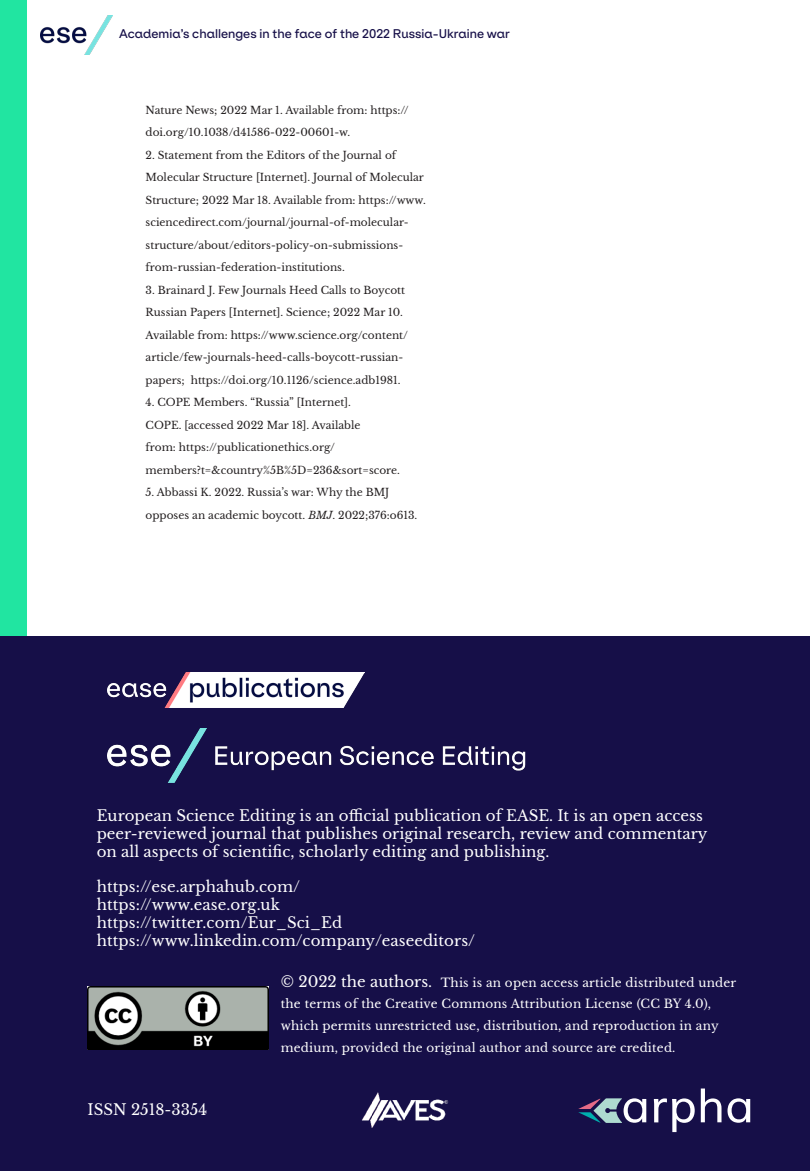
<style>
.page{position:relative;width:810px;height:1171px;background:#fff}
.page>*{position:absolute;margin:0;border:0;box-sizing:border-box;transform-origin:0 0}
.t1{font:15px/18px "Libre Baskerville";color:#fff}
.t2{font:12px/21.8px "Libre Baskerville";letter-spacing:.015em;color:#fff}
.t3{font:500 12px "ES Klarheit Kurrent";color:#160f48}
.t4{font:10.5px/22.5px "Libre Baskerville";color:#231f20}
.s1{font-style:italic}
.s2{font-size:15px}
</style>
<div class="page">
<div style="left:0;top:0;width:26px;height:1170px;background:#21e5a1"></div>
<div style="left:0;top:636px;width:810px;height:534px;background:#160f48"></div>
<img style="left:108px;top:672px;width:256px;height:35px">
<img style="left:108px;top:728px;width:418px;height:55px">
<svg style="left:578px;top:1098px;width:68px;height:24px"></svg>
<svg style="left:654px;top:1098px;width:41px;height:33px"></svg>
<svg style="left:701px;top:1088px;width:21px;height:33px"></svg>
<svg style="left:728px;top:1098px;width:22px;height:24px"></svg>
<img style="left:88px;top:986px;width:181px;height:63px">
<img style="left:362px;top:1092px;width:86px;height:36px">
<img style="left:40px;top:15px;width:73px;height:39px">
<p class="t3" style="left:119px;top:24px;width:392px">Academia’s challenges in the face of the 2022 Russia-Ukraine war</p>
<p class="t4" style="left:146px;top:99px;width:264px">Nature News; 2022 Mar 1. Available from: https:// doi.org/10.1038/d41586-022-00601-w.</p>
<p class="t4" style="left:146px;top:144px;width:282px">2. Statement from the Editors of the Journal of Molecular Structure [Internet]. Journal of Molecular Structure; 2022 Mar 18. Available from: https://www. sciencedirect.com/journal/journal-of-molecular&shy;structure/about/editors-policy-on-submissions&shy;from-russian-federation-institutions.</p>
<p class="t4" style="left:146px;top:279px;width:264px">3. Brainard J. Few Journals Heed Calls to Boycott Russian Papers [Internet]. Science; 2022 Mar 10.<br>Available from: https://www.science.org/content/ article/few-journals-heed-calls-boycott-russian&shy;papers; https://doi.org/10.1126/science.adb1981.</p>
<p class="t4" style="left:146px;top:391px;width:256px">4. COPE Members. “Russia” [Internet].<br>COPE. [accessed 2022 Mar 18]. Available<br>from: https://publicationethics.org/ members?t=&amp;country%5B%5D=236&amp;sort=score.</p>
<p class="t4" style="left:146px;top:481px;width:273px">5. Abbassi K. 2022. Russia’s war: Why the BMJ opposes an academic boycott. <span class="s1">BMJ</span>. 2022;376:o613.</p>
<p class="t1" style="left:97px;top:806px;width:612px">European Science Editing is an official publication of EASE. It is an open access peer-reviewed journal that publishes original research, review and commentary on all aspects of scientific, scholarly editing and publishing.</p>
<p class="t1" style="left:97px;top:877px;width:205px">https://ese.arphahub.com/</p>
<p class="t1" style="left:97px;top:895px;width:185px">https://www.ease.org.uk</p>
<p class="t1" style="left:97px;top:913px;width:247px">https://twitter.com/Eur_Sci_Ed</p>
<p class="t1" style="left:97px;top:931px;width:380px">https://www.linkedin.com/company/easeeditors/</p>
<p class="t2" style="left:281px;top:971px;width:457px"><span class="s2">© 2022 the authors.</span> This is an open access article distributed under the terms of the Creative Commons Attribution License (CC BY 4.0), which permits unrestricted use, distribution, and reproduction in any medium, provided the original author and source are credited.</p>
<p class="t1" style="left:88px;top:1100px;width:121px">ISSN 2518-3354</p>
</div>
